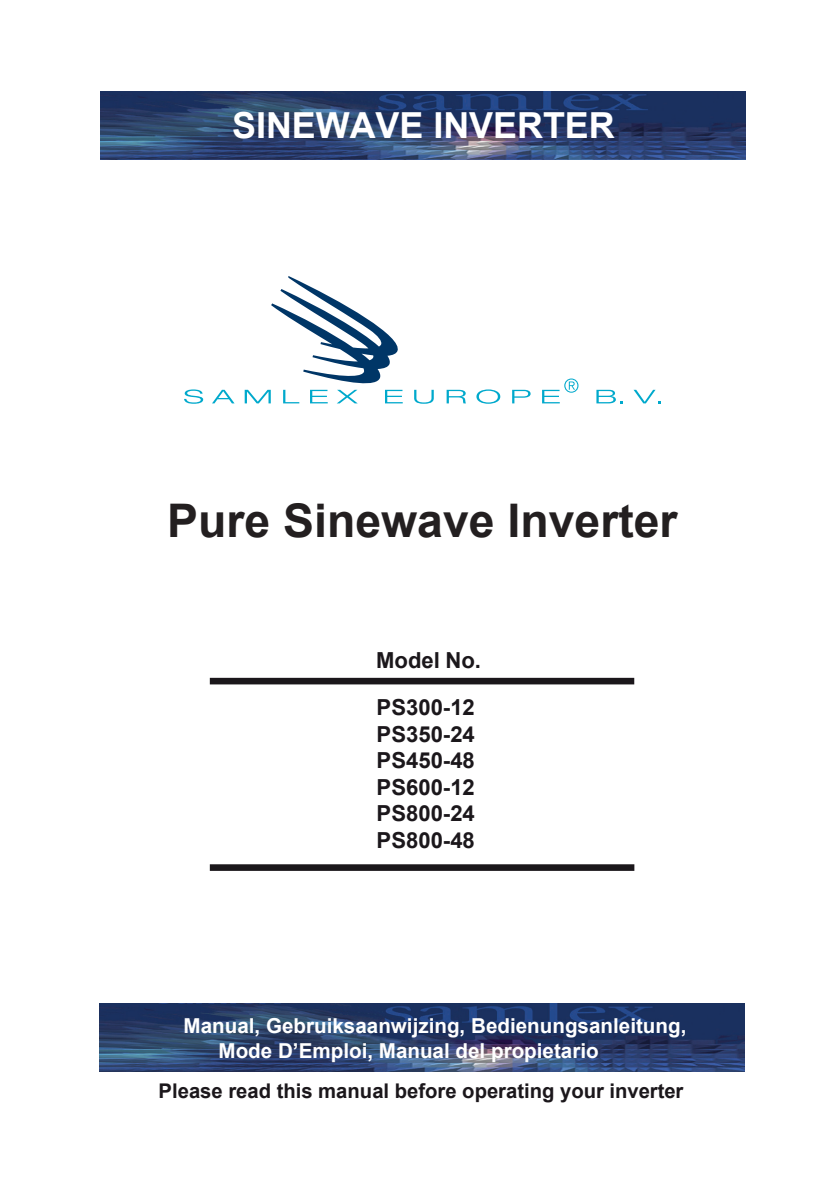
<style>
.page{position:relative;width:840px;height:1191px;background:#fff}
.page>*{position:absolute;margin:0;border:0;box-sizing:border-box;transform-origin:0 0}
.t1{font:700 46.4px "Arial";color:#231f20}
.t2{font:700 35.8px "Arial";color:#fff}
.t3{font:700 22px/26.4px "Arial";color:#1b171b;text-align:justify}
.t4{font:700 20.6px/24.8px "Arial";color:#fff}
.t5{font:700 20.2px "Arial";color:#1b171b}
</style>
<div class="page">
<img style="left:101px;top:91px;width:644px;height:68px">
<img style="left:99px;top:1003px;width:644px;height:68px">
<div style="left:210px;top:678px;width:424px;height:6px;background:#1b171b"></div>
<svg style="left:184px;top:389px;width:19px;height:15px"></svg>
<svg style="left:212px;top:390px;width:22px;height:13px"></svg>
<svg style="left:414px;top:390px;width:19px;height:14px"></svg>
<svg style="left:446px;top:390px;width:20px;height:13px"></svg>
<svg style="left:476px;top:389px;width:24px;height:15px"></svg>
<svg style="left:512px;top:390px;width:18px;height:13px"></svg>
<svg style="left:596px;top:390px;width:26px;height:13px"></svg>
<svg style="left:633px;top:390px;width:27px;height:13px"></svg>
<svg style="left:244px;top:276px;width:158px;height:127px"></svg>
<svg style="left:542px;top:378px;width:36px;height:25px"></svg>
<div style="left:210px;top:864px;width:424px;height:7px;background:#1b171b"></div>
<h2 class="t2" style="left:232px;top:102px;width:384px">SINEWAVE INVERTER</h2>
<h1 class="t1" style="left:167px;top:490px;width:511px">Pure Sinewave Inverter</h1>
<p class="t3" style="left:376px;top:647px;width:106px">Model No.</p>
<p class="t3" style="left:376px;top:695px;width:100px">PS300-12<br>PS350-24<br>PS450-48<br>PS600-12<br>PS800-24<br>PS800-48</p>
<p class="t4" style="left:218px;top:1014px;width:469px;text-indent:-35px">Manual, Gebruiksaanwijzing, Bedienungsanleitung,<br>Mode D’Emploi, Manual del propietario</p>
<p class="t5" style="left:158px;top:1077px;width:526px">Please read this manual before operating your inverter</p>
</div>
